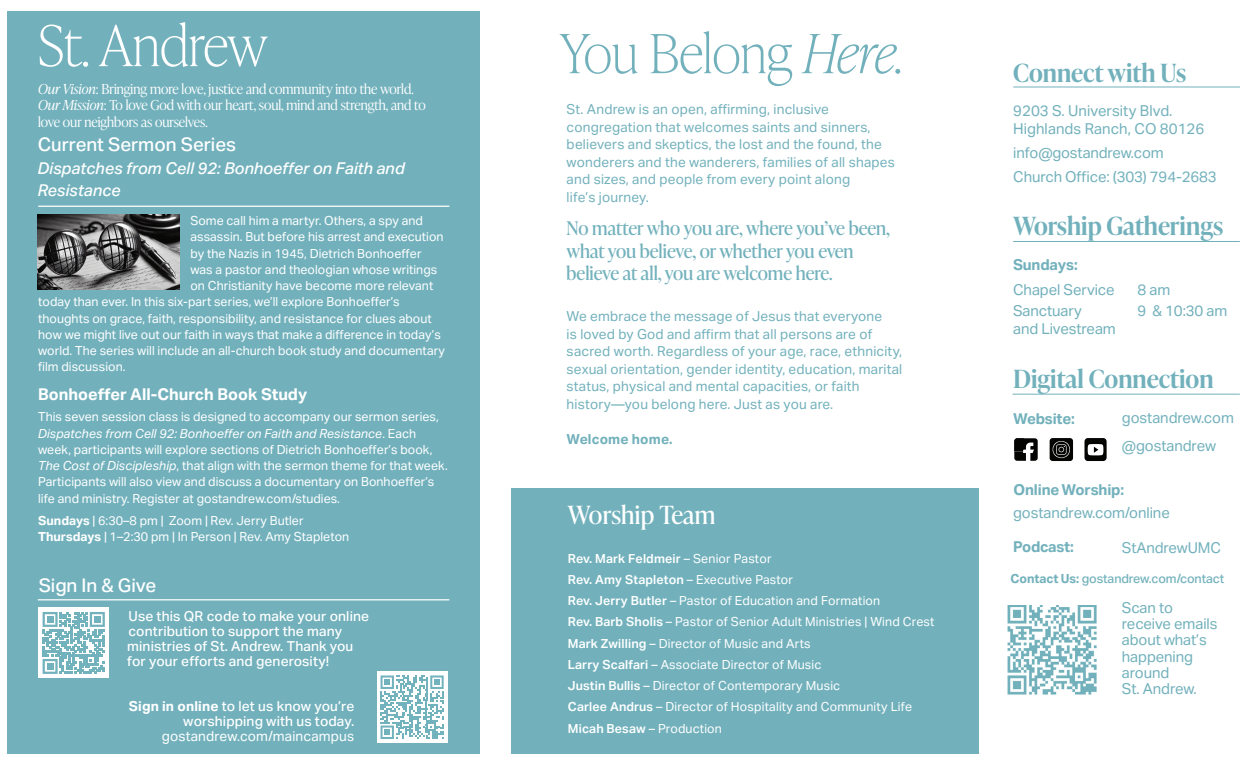
<style>
.page{position:relative;width:1260px;height:765px;background:#fff}
.page>*{position:absolute;margin:0;border:0;box-sizing:border-box;transform-origin:0 0}
.t1{font:100 56.25px "Ivy Presto Headline";color:#fff}
.t2{font:100 53.75px "Ivy Presto Headline";color:#72b1bc}
.t3{font:600 25px "Ivy Presto Headline";color:#72b1bc}
.t4{font:25px "Ivy Presto Headline";letter-spacing:.01em;color:#fff}
.t5{font:18.75px/22.5px "Ivy Presto Headline";color:#72b1bc}
.t6{font:500 18.75px "Aktiv Grotesk";color:#fff}
.t7{font:italic 500 16.25px/22.5px "Aktiv Grotesk";color:#fff}
.t8{font:700 16.25px "Aktiv Grotesk";color:#fff}
.t9{font:15px/16.2px "Aktiv Grotesk";letter-spacing:-.01em;color:#72b1bc}
.t10{font:700 15px "Aktiv Grotesk";letter-spacing:-.01em;color:#72b1bc}
.t11{font:13.75px/17.5px "Aktiv Grotesk";letter-spacing:.01em;color:#72b1bc}
.t12{font:500 13.75px/15px "Aktiv Grotesk";letter-spacing:.01em;color:#fff;text-align:right}
.t13{font:300 13.75px/16.5px "Ivy Presto Headline";color:#fff}
.t14{font:13.75px "Aktiv Grotesk";letter-spacing:.01em;color:#fff}
.t15{font:700 13.75px "Aktiv Grotesk";letter-spacing:.01em;color:#72b1bc}
.t16{font:12.5px/21.2px "Aktiv Grotesk";color:#fff}
.t17{font:500 12.5px "Aktiv Grotesk";letter-spacing:-.01em;color:#72b1bc}
.s1{font-style:italic}
.s2{font-weight:700}
.s3{font-weight:600}
</style>
<div class="page">
<div style="left:511px;top:488px;width:468px;height:266px;background:#72b1bc"></div>
<hr style="left:1013px;top:87px;width:227px;height:1px;background:#72b1bc">
<hr style="left:1013px;top:241px;width:227px;height:1px;background:#72b1bc">
<img style="left:1007px;top:606px;width:90px;height:89px">
<hr style="left:1013px;top:394px;width:227px;height:1px;background:#72b1bc">
<div style="left:7px;top:11px;width:473px;height:743px;background:#72b1bc"></div>
<hr style="left:38px;top:599px;width:411px;height:1px;background:#fff">
<div style="left:38px;top:608px;width:71px;height:70px;background:#fff"></div>
<svg style="left:43px;top:612px;width:62px;height:62px"></svg>
<div style="left:47px;top:616px;width:6px;height:7px;background:#72b2bc"></div>
<div style="left:94px;top:616px;width:7px;height:7px;background:#72b2bc"></div>
<div style="left:47px;top:663px;width:6px;height:7px;background:#72b2bc"></div>
<div style="left:377px;top:672px;width:71px;height:71px;background:#fff"></div>
<svg style="left:381px;top:675px;width:63px;height:64px"></svg>
<hr style="left:38px;top:206px;width:411px;height:1px;background:#fff">
<img style="left:1014px;top:438px;width:24px;height:23px">
<div style="left:1050px;top:438px;width:23px;height:23px;background:#040503;border-radius:3px"></div>
<svg style="left:1052px;top:441px;width:18px;height:18px"></svg>
<div style="left:1084px;top:438px;width:23px;height:23px;background:#040503;border-radius:3px"></div>
<svg style="left:1088px;top:444px;width:15px;height:11px"></svg>
<img style="left:38px;top:215px;width:141px;height:74px">
<h1 class="t1" style="left:38px;top:6px;width:231px">St. Andrew</h1>
<p class="t13" style="left:38px;top:80px;width:389px"><span class="s1">Our Vision</span>: Bringing more love, justice and community into the world.<br><span class="s1">Our Mission</span>: To love God with our heart, soul, mind and strength, and to love our neighbors as ourselves.</p>
<h3 class="t6" style="left:38px;top:134px;width:200px">Current Sermon Series</h3>
<h3 class="t7" style="left:38px;top:157px;width:369px">Dispatches from Cell 92: Bonhoeffer on Faith and<br>Resistance</h3>
<p class="t16" style="left:190px;top:210px;width:234px">Some call him a martyr. Others, a spy and</p>
<p class="t16" style="left:190px;top:226px;width:255px">assassin. But before his arrest and execution</p>
<p class="t16" style="left:190px;top:243px;width:233px">by the Nazis in 1945, Dietrich Bonhoeffer</p>
<p class="t16" style="left:190px;top:259px;width:248px">was a pastor and theologian whose writings</p>
<p class="t16" style="left:190px;top:275px;width:245px">on Christianity have become more relevant</p>
<p class="t16" style="left:38px;top:291px;width:363px">today than ever. In this six-part series, we’ll explore Bonhoeffer’s</p>
<p class="t16" style="left:38px;top:308px;width:395px">thoughts on grace, faith, responsibility, and resistance for clues about</p>
<p class="t16" style="left:38px;top:324px;width:404px">how we might live out our faith in ways that make a difference in today’s</p>
<p class="t16" style="left:38px;top:340px;width:408px">world. The series will include an all-church book study and documentary</p>
<p class="t16" style="left:38px;top:356px;width:89px">film discussion.</p>
<h3 class="t8" style="left:38px;top:384px;width:271px">Bonhoeffer All-Church Book Study</h3>
<p class="t16" style="left:38px;top:409px;width:411px;line-height:16.2px">This seven session class is designed to accompany our sermon series, <span class="s1">Dispatches from Cell 92: Bonhoeffer on Faith and Resistance</span>. Each week, participants will explore sections of Dietrich Bonhoeffer’s book, <span class="s1">The Cost of Discipleship</span>, that align with the sermon theme for that week.<br>Participants will also view and discuss a documentary on Bonhoeffer’s life and ministry. Register at gostandrew.com/studies.</p>
<p class="t16" style="left:38px;top:512px;width:313px;line-height:16.2px"><span class="s2">Sundays</span> | 6:30–8 pm | Zoom | Rev. Jerry Butler<br><span class="s2">Thursdays</span> | 1–2:30 pm | In Person | Rev. Amy Stapleton</p>
<h3 class="t6" style="left:39px;top:575px;width:119px">Sign In &amp; Give</h3>
<p class="t12" style="left:127px;top:609px;width:243px;text-align:left">Use this QR code to make your online contribution to support the many ministries of St. Andrew. Thank you for your efforts and generosity!</p>
<p class="t12" style="left:129px;top:698px;width:227px"><span class="s2">Sign in online</span> to let us know you’re worshipping with us today.</p>
<p class="t14" style="left:162px;top:728px;width:194px">gostandrew.com/maincampus</p>
<h2 class="t2" style="left:560px;top:15px;width:346px">You Belong <span class="s1">Here.</span></h2>
<p class="t11" style="left:567px;top:101px;width:330px">St. Andrew is an open, affirming, inclusive congregation that welcomes saints and sinners, believers and skeptics, the lost and the found, the wonderers and the wanderers, families of all shapes and sizes, and people from every point along<br>life’s journey.</p>
<h3 class="t5" style="left:567px;top:216px;width:325px">No matter who you are, where you’ve been, what you believe, or whether you even believe at all, you are welcome here.</h3>
<p class="t11" style="left:567px;top:308px;width:337px">We embrace the message of Jesus that everyone<br>is loved by God and affirm that all persons are of sacred worth. Regardless of your age, race, ethnicity, sexual orientation, gender identity, education, marital status, physical and mental capacities, or faith history—you belong here. Just as you are.</p>
<p class="t15" style="left:567px;top:431px;width:107px">Welcome home.</p>
<h3 class="t4" style="left:568px;top:497px;width:149px">Worship Team</h3>
<p class="t16" style="left:568px;top:548px;width:368px"><span class="s3">Rev. Mark Feldmeir</span> – Senior Pastor<br><span class="s3">Rev. Amy Stapleton</span> – Executive Pastor<br><span class="s3">Rev. Jerry Butler</span> – Pastor of Education and Formation<br><span class="s3">Rev. Barb Sholis</span> – Pastor of Senior Adult Ministries | Wind Crest <span class="s3">Mark Zwilling</span> – Director of Music and Arts<br><span class="s3">Larry Scalfari</span> – Associate Director of Music<br><span class="s3">Justin Bullis</span> – Director of Contemporary Music<br><span class="s3">Carlee Andrus</span> – Director of Hospitality and Community Life <span class="s3">Micah Besaw</span> – Production</p>
<h3 class="t3" style="left:1013px;top:55px;width:175px">Connect with Us</h3>
<p class="t9" style="left:1013px;top:102px;width:193px;line-height:18px">9203 S. University Blvd.<br>Highlands Ranch, CO 80126</p>
<p class="t9" style="left:1013px;top:141px;width:205px;line-height:24.4px">info@gostandrew.com<br>Church Office: (303) 794-2683</p>
<h3 class="t3" style="left:1013px;top:208px;width:212px">Worship Gatherings</h3>
<p class="t10" style="left:1013px;top:256px;width:66px">Sundays:</p>
<p class="t9" style="left:1013px;top:279px;width:103px;line-height:21.2px">Chapel Service<br>Sanctuary</p>
<p class="t9" style="left:1013px;top:320px;width:104px">and Livestream</p>
<p class="t9" style="left:1138px;top:279px;width:91px;line-height:21.2px">8 am<br>9 &amp; 10:30 am</p>
<h3 class="t3" style="left:1013px;top:361px;width:202px">Digital Connection</h3>
<p class="t10" style="left:1013px;top:410px;width:63px">Website:</p>
<p class="t9" style="left:1122px;top:410px;width:114px">gostandrew.com</p>
<p class="t9" style="left:1122px;top:438px;width:96px">@gostandrew</p>
<p class="t10" style="left:1014px;top:481px;width:112px">Online Worship:</p>
<p class="t9" style="left:1013px;top:505px;width:158px">gostandrew.com/online</p>
<p class="t10" style="left:1013px;top:538px;width:62px">Podcast:</p>
<p class="t9" style="left:1122px;top:540px;width:101px">StAndrewUMC</p>
<p class="t17" style="left:1011px;top:571px;width:215px"><span class="s2">Contact Us:</span> gostandrew.com/contact</p>
<p class="t9" style="left:1122px;top:600px;width:97px">Scan to receive emails about what’s happening around<br>St. Andrew.</p>
</div>
